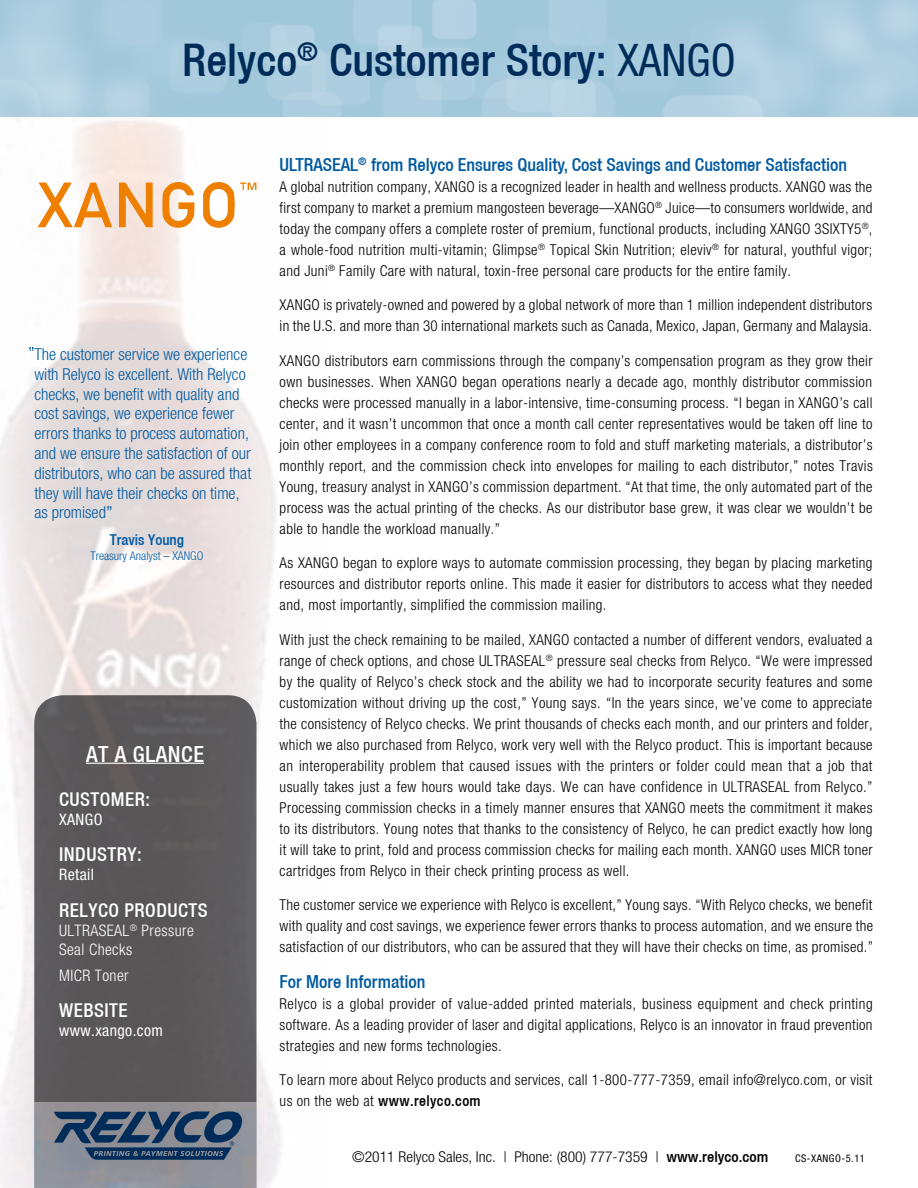
<style>
.page{position:relative;width:918px;height:1188px;background:#fff}
.page>*{position:absolute;margin:0;border:0;box-sizing:border-box;transform-origin:0 0}
.t1{font:500 condensed 45px "Helvetica 67";color:#002c5a}
.t2{font:500 condensed 22.2px "Helvetica 67";letter-spacing:.025em;color:#fff}
.t3{font:500 condensed 19.05px "Helvetica 67";letter-spacing:.025em;color:#fff}
.t4{font:500 condensed 18px "Helvetica 67";color:#005aa1}
.t5{font:300 condensed 16.5px/19.8px "Helvetica Neue";color:#005aa1}
.t6{font:300 condensed 15.9px/19px "Helvetica Neue";letter-spacing:.025em;color:#fff}
.t7{font:condensed 15.9px "Helvetica Neue";letter-spacing:.025em;color:#fff}
.t8{font:300 condensed 15px/21px "Helvetica Neue";letter-spacing:.025em;color:#000;text-align:justify}
.t9{font:500 condensed 15px "Helvetica 67";letter-spacing:.025em;color:#000}
.t10{font:500 condensed 15px "Helvetica 67";color:#005aa1}
.t11{font:300 condensed 14.85px "Helvetica Neue";color:#000;scale:1.05 1}
.t12{font:300 condensed 12px "Helvetica Neue";color:#005aa1}
.t13{font:condensed 10.5px "Helvetica Neue";letter-spacing:.05em;color:#000}
.s1{font-family:"Helvetica Neue";font-weight:400}
.s2{font-weight:400}
.s3{font-family:"Helvetica Neue";font-weight:300}
.s4{font-family:"Helvetica 67";font-weight:500}
</style>
<div class="page">
<svg style="left:34px;top:695px;width:223px;height:493px;background:#5d5a5c"></svg>
<hr style="left:86px;top:763px;width:118px;height:1px;background:#fff">
<svg style="left:38px;top:182px;width:218px;height:46px"></svg>
<svg style="left:29px;top:347px;width:4px;height:4px"></svg>
<svg style="left:259px;top:1153px;width:24px;height:35px"></svg>
<div style="left:142px;top:1103px;width:51px;height:51px;background:#908d93;border-radius:10px"></div>
<svg style="left:235px;top:1109px;width:47px;height:48px;fill:#eee9ec"></svg>
<svg style="left:0;top:1110px;width:243px;height:78px;background:#798495"></svg>
<h1 class="t1" style="left:182px;top:33px;width:555px">Relyco<sup>®</sup> Customer Story: <span class="s1">XANGO</span></h1>
<p class="t5" style="left:35px;top:344px;width:218px">The customer service we experience with Relyco is excellent. With Relyco checks, we benefit with quality and cost savings, we experience fewer errors thanks to process automation, and we ensure the satisfaction of our distributors, who can be assured that they will have their checks on time, as promised<span class="s2">”</span></p>
<p class="t10" style="left:110px;top:531px;width:76px">Travis Young</p>
<p class="t12" style="left:90px;top:549px;width:115px">Treasury Analyst – XANGO</p>
<h2 class="t2" style="left:86px;top:740px;width:120px">AT A GLANCE</h2>
<p class="t3" style="left:59px;top:788px;width:93px">CUSTOMER:</p>
<p class="t7" style="left:59px;top:810px;width:45px">XANGO</p>
<p class="t3" style="left:59px;top:843px;width:84px">INDUSTRY:</p>
<p class="t7" style="left:59px;top:866px;width:36px">Retail</p>
<p class="t3" style="left:59px;top:899px;width:150px">RELYCO PRODUCTS</p>
<p class="t6" style="left:59px;top:921px;width:136px">ULTRASEAL<sup>®</sup> Pressure<br>Seal Checks</p>
<p class="t6" style="left:59px;top:965px;width:71px">MICR Toner</p>
<p class="t3" style="left:59px;top:999px;width:70px">WEBSITE</p>
<p class="t7" style="left:59px;top:1021px;width:105px">www.xango.com</p>
<p class="t4" style="left:280px;top:154px;width:569px">ULTRASEAL<sup>®</sup> from Relyco Ensures Quality, Cost Savings and Customer Satisfaction</p>
<p class="t8" style="left:280px;top:176px;width:594px">A global nutrition company, XANGO is a recognized leader in health and wellness products. XANGO was the first company to market a premium mangosteen beverage—XANGO<sup>®</sup> Juice—to consumers worldwide, and today the company offers a complete roster of premium, functional products, including XANGO 3SIXTY5<sup>®</sup>, a whole-food nutrition multi-vitamin; Glimpse<sup>®</sup> Topical Skin Nutrition; eleviv<sup>®</sup> for natural, youthful vigor; and Juni<sup>®</sup> Family Care with natural, toxin-free personal care products for the entire family.</p>
<p class="t8" style="left:280px;top:294px;width:594px">XANGO is privately-owned and powered by a global network of more than 1 million independent distributors in the U.S. and more than 30 international markets such as Canada, Mexico, Japan, Germany and Malaysia.</p>
<p class="t8" style="left:280px;top:350px;width:595px">XANGO distributors earn commissions through the company’s compensation program as they grow their own businesses. When XANGO began operations nearly a decade ago, monthly distributor commission checks were processed manually in a labor-intensive, time-consuming process. “I began in XANGO’s call center, and it wasn’t uncommon that once a month call center representatives would be taken off line to join other employees in a company conference room to fold and stuff marketing materials, a distributor’s monthly report, and the commission check into envelopes for mailing to each distributor,” notes Travis Young, treasury analyst in XANGO’s commission department. “At that time, the only automated part of the process was the actual printing of the checks. As our distributor base grew, it was clear we wouldn’t be able to handle the workload manually.”</p>
<p class="t8" style="left:280px;top:552px;width:594px">As XANGO began to explore ways to automate commission processing, they began by placing marketing resources and distributor reports online. This made it easier for distributors to access what they needed and, most importantly, simplified the commission mailing.</p>
<p class="t8" style="left:280px;top:629px;width:595px">With just the check remaining to be mailed, XANGO contacted a number of different vendors, evaluated a range of check options, and chose ULTRASEAL<sup>®</sup> pressure seal checks from Relyco. “We were impressed by the quality of Relyco’s check stock and the ability we had to incorporate security features and some customization without driving up the cost,” Young says. “In the years since, we’ve come to appreciate the consistency of Relyco checks. We print thousands of checks each month, and our printers and folder, which we also purchased from Relyco, work very well with the Relyco product. This is important because an interoperability problem that caused issues with the printers or folder could mean that a job that usually takes just a few hours would take days. We can have confidence in ULTRASEAL from Relyco.” Processing commission checks in a timely manner ensures that XANGO meets the commitment it makes to its distributors. Young notes that thanks to the consistency of Relyco, he can predict exactly how long it will take to print, fold and process commission checks for mailing each month. XANGO uses MICR toner cartridges from Relyco in their check printing process as well.</p>
<p class="t8" style="left:280px;top:894px;width:595px">The customer service we experience with Relyco is excellent,” Young says. “With Relyco checks, we benefit with quality and cost savings, we experience fewer errors thanks to process automation, and we ensure the satisfaction of our distributors, who can be assured that they will have their checks on time, as promised.”</p>
<p class="t4" style="left:280px;top:970px;width:147px">For More Information</p>
<p class="t8" style="left:280px;top:993px;width:595px">Relyco is a global provider of value-added printed materials, business equipment and check printing software. As a leading provider of laser and digital applications, Relyco is an innovator in fraud prevention strategies and new forms technologies.</p>
<p class="t8" style="left:280px;top:1069px;width:594px">To learn more about Relyco products and services, call 1-800-777-7359, email info@relyco.com, or visit</p>
<p class="t9" style="left:280px;top:1092px;width:203px"><span class="s3">us on the web at</span> www.relyco.com</p>
<p class="t11" style="left:352px;top:1149px;width:398px">©2011 Relyco Sales, Inc. | Phone: (800) 777-7359 | <span class="s4">www.relyco.com</span></p>
<p class="t13" style="left:795px;top:1152px;width:71px">CS-XANGO-5.11</p>
</div>
